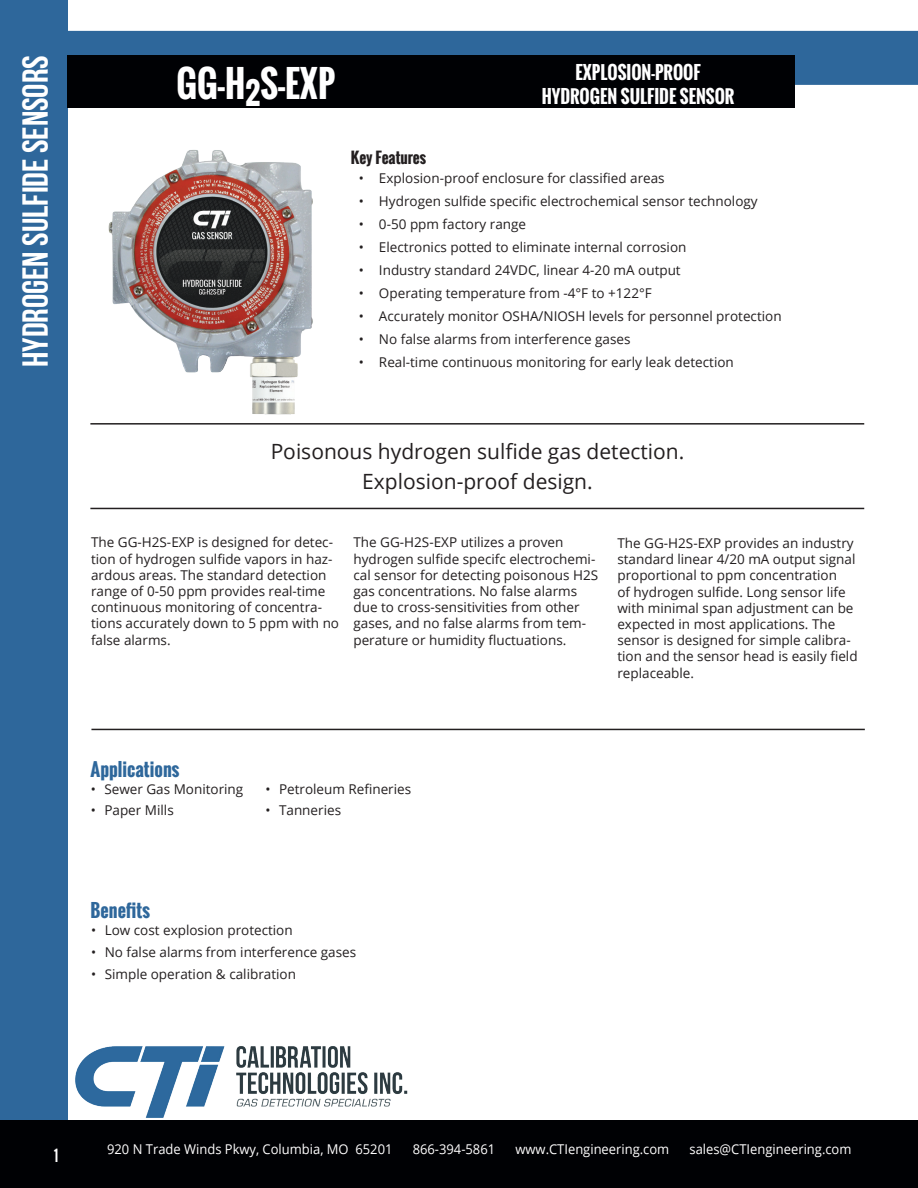
<style>
.page{position:relative;width:918px;height:1188px;background:#fff}
.page>*{position:absolute;margin:0;border:0;box-sizing:border-box;transform-origin:0 0}
.t1{font:700 36px "Bebas Neue";color:#fff}
.Text_Arial{font:700 36px "Oswald";color:#fff;scale:.95 1}
.Open_Sans_16{font:21px "Open Sans";color:#231f20}
.Text_Arial-2{font:700 18px "Oswald";color:#fff;scale:.95 1}
.t2{font:700 18px "Oswald";color:#2e679b}
.t3{font:700 15px "Oswald";color:#231f20}
.t4{font:15px "Oswald";color:#fff}
.t5{font:13.5px/16.2px "Open Sans";color:#231f20}
.t6{font:13.5px "Open Sans";color:#fff;scale:.96 1}
</style>
<div class="page">
<div style="left:0;top:31px;width:918px;height:54px;background:#2e679b"></div>
<div style="left:0;top:0;width:68px;height:1188px;background:#2e679b"></div>
<div style="left:0;top:1120px;width:918px;height:68px;background:#000104"></div>
<div style="left:68px;top:56px;width:727px;height:52px;background:#000104"></div>
<hr style="left:90px;top:423px;width:774px;height:2px;background:#231f20">
<hr style="left:90px;top:508px;width:774px;height:1px;background:#231f20">
<hr style="left:91px;top:729px;width:774px;height:1px;background:#231f20">
<img style="left:75px;top:1046px;width:333px;height:72px">
<img style="left:108px;top:150px;width:205px;height:265px">
<h1 class="t1" style="left:16px;top:367px;width:313px;rotate:-90deg">Hydrogen Sulfide sensors</h1>
<p class="Text_Arial" style="left:176px;top:56px;width:169px">GG-H<sub>2</sub>S-EXP</p>
<p class="Text_Arial-2" style="left:575px;top:59px;width:133px">EXPLOSION-PROOF</p>
<p class="Text_Arial-2" style="left:542px;top:82px;width:204px">HYDROGEN SULFIDE SENSOR</p>
<p class="t3" style="left:351px;top:147px;width:77px">Key Features</p>
<p class="t5" style="left:359px;top:170px;width:307px">• Explosion-proof enclosure for classified areas</p>
<p class="t5" style="left:359px;top:193px;width:400px">• Hydrogen sulfide specific electrochemical sensor technology</p>
<p class="t5" style="left:359px;top:216px;width:169px">• 0-50 ppm factory range</p>
<p class="t5" style="left:359px;top:239px;width:329px">• Electronics potted to eliminate internal corrosion</p>
<p class="t5" style="left:359px;top:262px;width:324px">• Industry standard 24VDC, linear 4-20 mA output</p>
<p class="t5" style="left:359px;top:284px;width:295px">• Operating temperature from -4°F to +122°F</p>
<p class="t5" style="left:359px;top:307px;width:424px">• Accurately monitor OSHA/NIOSH levels for personnel protection</p>
<p class="t5" style="left:359px;top:330px;width:273px">• No false alarms from interference gases</p>
<p class="t5" style="left:359px;top:353px;width:377px">• Real-time continuous monitoring for early leak detection</p>
<p class="Open_Sans_16" style="left:271px;top:437px;width:415px">Poisonous hydrogen sulfide gas detection.</p>
<p class="Open_Sans_16" style="left:362px;top:467px;width:232px">Explosion-proof design.</p>
<p class="t5" style="left:91px;top:534px;width:250px">The GG-H2S-EXP is designed for detec&shy;tion of hydrogen sulfide vapors in haz&shy;ardous areas. The standard detection range of 0-50 ppm provides real-time continuous monitoring of concentra&shy;tions accurately down to 5 ppm with no false alarms.</p>
<p class="t5" style="left:353px;top:534px;width:246px">The GG-H2S-EXP utilizes a proven hydrogen sulfide specifc electrochemi&shy;cal sensor for detecting poisonous H2S gas concentrations. No false alarms due to cross-sensitivities from other gases, and no false alarms from tem&shy;perature or humidity fluctuations.</p>
<p class="t5" style="left:617px;top:535px;width:242px">The GG-H2S-EXP provides an industry standard linear 4/20 mA output signal proportional to ppm concentration<br>of hydrogen sulfide. Long sensor life with minimal span adjustment can be expected in most applications. The sensor is designed for simple calibra&shy;tion and the sensor head is easily field replaceable.</p>
<h3 class="t2" style="left:91px;top:755px;width:90px">Applications</h3>
<p class="t5" style="left:91px;top:780px;width:154px">• Sewer Gas Monitoring</p>
<p class="t5" style="left:91px;top:802px;width:84px">• Paper Mills</p>
<p class="t5" style="left:266px;top:780px;width:147px">• Petroleum Refineries</p>
<p class="t5" style="left:266px;top:802px;width:77px">• Tanneries</p>
<h3 class="t2" style="left:91px;top:897px;width:61px">Benefits</h3>
<p class="t5" style="left:91px;top:922px;width:203px">• Low cost explosion protection</p>
<p class="t5" style="left:91px;top:944px;width:267px">• No false alarms from interference gases</p>
<p class="t5" style="left:91px;top:965px;width:206px">• Simple operation &amp; calibration</p>
<p class="t4" style="left:54px;top:1144px;width:6px">1</p>
<p class="t6" style="left:107px;top:1140px;width:299px">920 N Trade Winds Pkwy, Columbia, MO 65201</p>
<p class="t6" style="left:413px;top:1140px;width:87px">866-394-5861</p>
<p class="t6" style="left:515px;top:1140px;width:162px">www.CTIengineering.com</p>
<p class="t6" style="left:690px;top:1140px;width:170px">sales@CTIengineering.com</p>
</div>
